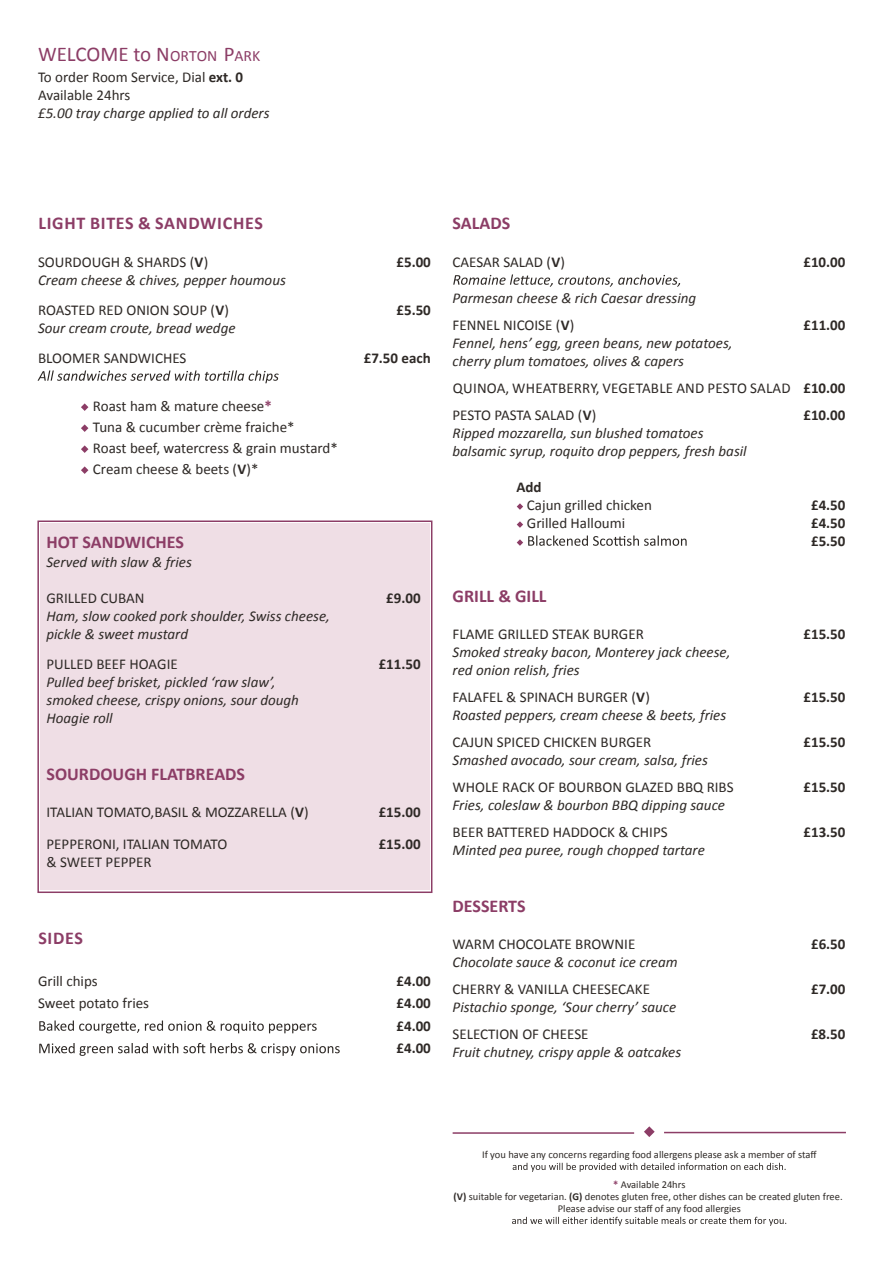
<style>
.page{position:relative;width:893px;height:1263px;background:#fff}
.page>*{position:absolute;margin:0;border:0;box-sizing:border-box;transform-origin:0 0}
.t1{font:21px "Calibri";color:#8c3d66}
.t2{font:700 18px "Calibri";color:#8c3d66}
.t3{font:700 18px "Calibri";letter-spacing:.04em;color:#8c3d66}
.t4{font:italic 15px/18px "Calibri";color:#2e2926}
.t5{font:15px/21px "Calibri";color:#2e2926}
.t6{font:700 15px/22.5px "Calibri";color:#2e2926;text-align:justify}
.t7{font:10.5px/12px "Calibri";color:#2e2926;text-align:center}
.s1{font-size:15.75px}
.s2{font-weight:700}
.s3{font-style:italic}
.s4{font-style:normal}
.s5{font-weight:700;font-style:normal}
.s6{font-weight:700;color:#8c3d66}
</style>
<div class="page">
<div style="left:40px;top:523px;width:389px;height:367px;background:#efdee5"></div>
<div style="left:37px;top:520px;width:395px;height:373px;border:2px solid #8c3d66"></div>
<svg style="left:513px;top:1163px;width:273px;height:9px"></svg>
<svg style="left:512px;top:1217px;width:274px;height:9px"></svg>
<svg style="left:38px;top:370px;width:241px;height:13px"></svg>
<svg style="left:81px;top:403px;width:7px;height:8px"></svg>
<svg style="left:81px;top:424px;width:7px;height:8px"></svg>
<svg style="left:81px;top:445px;width:7px;height:8px"></svg>
<svg style="left:81px;top:466px;width:7px;height:8px"></svg>
<svg style="left:39px;top:1020px;width:278px;height:13px"></svg>
<svg style="left:39px;top:1043px;width:301px;height:13px"></svg>
<svg style="left:453px;top:274px;width:227px;height:13px"></svg>
<svg style="left:517px;top:503px;width:6px;height:7px"></svg>
<svg style="left:517px;top:521px;width:6px;height:7px"></svg>
<svg style="left:517px;top:535px;width:170px;height:11px"></svg>
<svg style="left:644px;top:1126px;width:11px;height:11px"></svg>
<hr style="left:664px;top:1132px;width:182px;height:1px;background:#8c3d66">
<hr style="left:453px;top:1132px;width:181px;height:2px;background:#8c3d66">
<p class="t1" style="left:38px;top:41px;width:224px">WELCOME to N<span class="s1">ORTON</span> P<span class="s1">ARK</span></p>
<p class="t5" style="left:38px;top:68px;width:233px;line-height:18px">To order Room Service, Dial <span class="s2">ext. 0<br></span>Available 24hrs<br><span class="s3">£5.00 tray charge applied to all orders</span></p>
<p class="t3" style="left:38px;top:212px;width:226px">LIGHT BITES &amp; SANDWICHES</p>
<p class="t5" style="left:38px;top:251px;width:172px">SOURDOUGH &amp; SHARDS (<span class="s2">V</span>)</p>
<p class="t6" style="left:396px;top:250px;width:36px">£5.00</p>
<p class="t4" style="left:38px;top:264px;width:249px;line-height:30px">Cream cheese &amp; chives, pepper houmous<br><span class="s4">ROASTED RED ONION SOUP (</span><span class="s5">V</span><span class="s4">)</span></p>
<p class="t6" style="left:396px;top:298px;width:36px">£5.50</p>
<p class="t4" style="left:38px;top:312px;width:199px;line-height:30px">Sour cream croute, bread wedge<br><span class="s4">BLOOMER SANDWICHES</span></p>
<p class="t5" style="left:93px;top:395px;width:246px">Roast ham &amp; mature cheese<span class="s6">*<br></span>Tuna &amp; cucumber crème fraiche*<br>Roast beef, watercress &amp; grain mustard*<br>Cream cheese &amp; beets (<span class="s2">V</span>)*</p>
<p class="t6" style="left:364px;top:346px;width:69px">£7.50 each</p>
<p class="t2" style="left:47px;top:531px;width:139px">HOT SANDWICHES</p>
<p class="t4" style="left:47px;top:553px;width:147px">Served with slaw &amp; fries</p>
<p class="t5" style="left:47px;top:588px;width:99px">GRILLED CUBAN</p>
<p class="t6" style="left:386px;top:587px;width:36px">£9.00</p>
<p class="t4" style="left:46px;top:607px;width:285px">Ham, slow cooked pork shoulder, Swiss cheese, pickle &amp; sweet mustard</p>
<p class="t5" style="left:47px;top:654px;width:133px">PULLED BEEF HOAGIE</p>
<p class="t6" style="left:379px;top:653px;width:44px">£11.50</p>
<p class="t4" style="left:47px;top:673px;width:254px">Pulled beef brisket, pickled ‘raw slaw’, smoked cheese, crispy onions, sour dough<br>Hoagie roll</p>
<p class="t2" style="left:47px;top:762px;width:200px">SOURDOUGH FLATBREADS</p>
<p class="t5" style="left:47px;top:802px;width:264px">ITALIAN TOMATO,BASIL &amp; MOZZARELLA (<span class="s2">V</span>)</p>
<p class="t6" style="left:379px;top:801px;width:44px">£15.00</p>
<p class="t5" style="left:47px;top:833px;width:182px">PEPPERONI, ITALIAN TOMATO</p>
<p class="t6" style="left:379px;top:832px;width:44px">£15.00</p>
<p class="t5" style="left:46px;top:851px;width:107px">&amp; SWEET PEPPER</p>
<p class="t2" style="left:38px;top:926px;width:46px">SIDES</p>
<p class="t5" style="left:38px;top:970px;width:61px">Grill chips</p>
<p class="t6" style="left:396px;top:969px;width:36px">£4.00</p>
<p class="t5" style="left:38px;top:993px;width:113px">Sweet potato fries</p>
<p class="t6" style="left:396px;top:992px;width:36px">£4.00 £4.00 £4.00</p>
<p class="t2" style="left:453px;top:212px;width:59px">SALADS</p>
<p class="t5" style="left:453px;top:251px;width:114px">CAESAR SALAD (<span class="s2">V</span>)</p>
<p class="t6" style="left:803px;top:250px;width:44px">£10.00</p>
<p class="t4" style="left:453px;top:284px;width:245px;line-height:27px">Parmesan cheese &amp; rich Caesar dressing<br><span class="s4">FENNEL NICOISE (</span><span class="s5">V</span><span class="s4">)</span></p>
<p class="t6" style="left:803px;top:313px;width:44px">£11.00</p>
<p class="t4" style="left:453px;top:333px;width:281px">Fennel, hens’ egg, green beans, new potatoes, cherry plum tomatoes, olives &amp; capers</p>
<p class="t5" style="left:453px;top:374px;width:394px;line-height:27px">QUINOA, WHEATBERRY, VEGETABLE AND PESTO SALAD <span class="s2">£10.00<br></span>PESTO PASTA SALAD (<span class="s2">V</span>)</p>
<p class="t6" style="left:803px;top:403px;width:44px">£10.00</p>
<p class="t4" style="left:453px;top:423px;width:296px">Ripped mozzarella, sun blushed tomatoes balsamic syrup, roquito drop peppers, fresh basil</p>
<p class="t5" style="left:527px;top:478px;width:126px;line-height:18px;text-indent:-11px"><span class="s2">Add<br></span>Cajun grilled chicken</p>
<p class="t6" style="left:811px;top:493px;width:36px">£4.50</p>
<p class="t5" style="left:527px;top:512px;width:100px">Grilled Halloumi</p>
<p class="t6" style="left:811px;top:514px;width:36px;line-height:18px">£4.50 £5.50</p>
<p class="t2" style="left:453px;top:584px;width:95px">GRILL &amp; GILL</p>
<p class="t5" style="left:453px;top:624px;width:193px">FLAME GRILLED STEAK BURGER</p>
<p class="t6" style="left:803px;top:623px;width:44px">£15.50</p>
<p class="t4" style="left:453px;top:643px;width:279px">Smoked streaky bacon, Monterey jack cheese, red onion relish, fries</p>
<p class="t5" style="left:453px;top:687px;width:199px">FALAFEL &amp; SPINACH BURGER (<span class="s2">V</span>)</p>
<p class="t6" style="left:803px;top:686px;width:44px">£15.50</p>
<p class="t4" style="left:453px;top:701px;width:275px;line-height:27px">Roasted peppers, cream cheese &amp; beets, fries<br><span class="s4">CAJUN SPICED CHICKEN BURGER</span></p>
<p class="t6" style="left:803px;top:731px;width:44px">£15.50</p>
<p class="t4" style="left:453px;top:746px;width:282px;line-height:27px">Smashed avocado, sour cream, salsa, fries<br><span class="s4">WHOLE RACK OF BOURBON GLAZED BBQ RIBS</span></p>
<p class="t4" style="left:453px;top:791px;width:274px;line-height:27px">Fries, coleslaw &amp; bourbon BBQ dipping sauce<br><span class="s4">BEER BATTERED HADDOCK &amp; CHIPS</span></p>
<p class="t4" style="left:453px;top:841px;width:254px">Minted pea puree, rough chopped tartare</p>
<p class="t6" style="left:803px;top:776px;width:44px">£15.50</p>
<p class="t6" style="left:803px;top:821px;width:44px">£13.50</p>
<p class="t2" style="left:453px;top:894px;width:75px">DESSERTS</p>
<p class="t5" style="left:453px;top:933px;width:184px">WARM CHOCOLATE BROWNIE</p>
<p class="t6" style="left:811px;top:933px;width:36px">£6.50</p>
<p class="t4" style="left:453px;top:948px;width:226px;line-height:27px">Chocolate sauce &amp; coconut ice cream<br><span class="s4">CHERRY &amp; VANILLA CHEESECAKE</span></p>
<p class="t6" style="left:811px;top:978px;width:36px">£7.00</p>
<p class="t4" style="left:453px;top:993px;width:225px;line-height:27px">Pistachio sponge, ‘Sour cherry’ sauce<br><span class="s4">SELECTION OF CHEESE</span></p>
<p class="t4" style="left:453px;top:1042px;width:230px">Fruit chutney, crispy apple &amp; oatcakes</p>
<p class="t6" style="left:811px;top:1023px;width:36px">£8.50</p>
<p class="t7" style="left:482px;top:1148px;width:336px">If you have any concerns regarding food allergens please ask a member of staff</p>
<p class="t7" style="left:454px;top:1178px;width:391px"><span class="s6">*</span> Available 24hrs<br><span class="s2">(V)</span> suitable for vegetarian. <span class="s2">(G)</span> denotes gluten free, other dishes can be created gluten free.<br>Please advise our staff of any food allergies</p>
</div>
